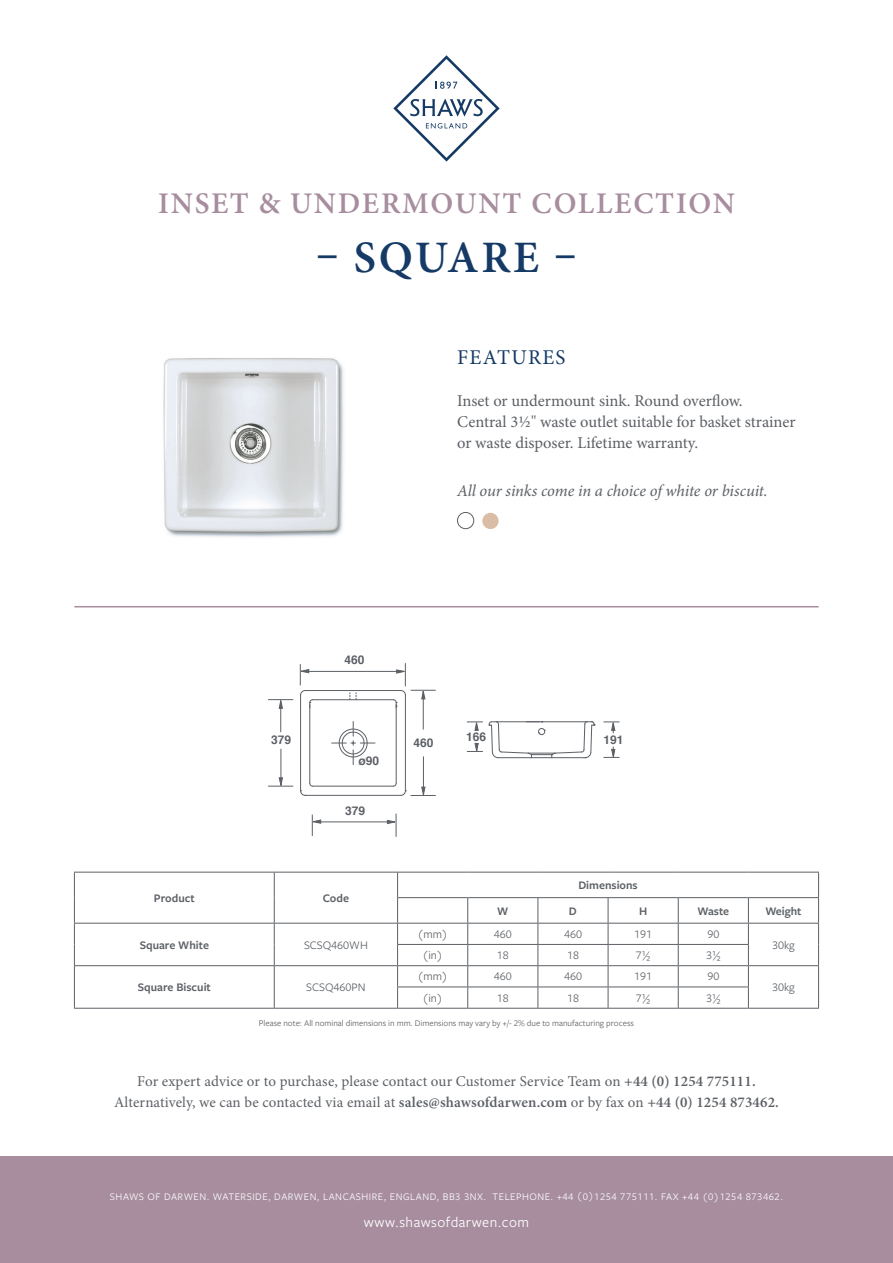
<style>
.page{position:relative;width:893px;height:1263px;background:#fff}
.page>*{position:absolute;margin:0;border:0;box-sizing:border-box;transform-origin:0 0}
.t1{font:600 45px "Minion Pro";letter-spacing:.06em;color:#153a65}
.t2{font:600 30px "Minion Pro";letter-spacing:.06em;color:#a78d9e}
.t3{font:21px "Minion Pro";letter-spacing:.06em;color:#153a65}
.t4{font:16.5px/21px "Minion Pro";color:#5c6065}
.t5{font:italic 16.5px "Minion Pro";letter-spacing:-.01em;color:#5c6065}
.t6{font:15px/21px "Minion Pro";letter-spacing:.01em;color:#5c6065;text-align:center}
.t7{font:15px "Freight Sans Pro";letter-spacing:.03em;color:#fff}
.Product_Text{font:12px "Freight Sans Pro";color:#5c6065}
.Product_Text-2{font:600 12px "Freight Sans Pro";color:#5c6065}
.t8{font:700 12px "Helvetica";color:#5c6065}
.t9{font:10.5px "Freight Sans Pro";letter-spacing:.05em;color:#fff}
.Product_Text-3{font:9px "Freight Sans Pro";color:#5c6065}
.s1{font-weight:600}
</style>
<div class="page">
<div style="left:457px;top:512px;width:17px;height:17px;border:1px solid #5c6065;border-radius:50%"></div>
<div style="left:482px;top:513px;width:17px;height:16px;background:#dabda4;border-radius:50%"></div>
<div style="left:0;top:1157px;width:893px;height:106px;background:#a78d9e"></div>
<svg style="left:393px;top:55px;width:107px;height:107px"></svg>
<img style="left:163px;top:358px;width:181px;height:179px">
<svg style="left:679px;top:898px;width:139px;height:110px"></svg>
<svg style="left:748px;top:898px;width:1px;height:110px"></svg>
<hr style="left:678px;top:872px;width:70px;height:1px;background:#5c6065">
<hr style="left:748px;top:872px;width:71px;height:1px;background:#5c6065">
<hr style="left:678px;top:897px;width:70px;height:1px;background:#5c6065">
<hr style="left:748px;top:897px;width:71px;height:1px;background:#5c6065">
<hr style="left:678px;top:923px;width:70px;height:1px;background:#5c6065">
<hr style="left:748px;top:923px;width:71px;height:1px;background:#5c6065">
<hr style="left:678px;top:944px;width:71px;height:1px;background:#5c6065">
<svg style="left:74px;top:872px;width:605px;height:136px"></svg>
<hr style="left:74px;top:1008px;width:200px;height:1px;background:#5c6065">
<hr style="left:274px;top:1008px;width:124px;height:1px;background:#5c6065">
<hr style="left:398px;top:965px;width:70px;height:1px;background:#5c6065">
<hr style="left:468px;top:965px;width:70px;height:1px;background:#5c6065">
<hr style="left:538px;top:965px;width:70px;height:1px;background:#5c6065">
<hr style="left:608px;top:965px;width:70px;height:1px;background:#5c6065">
<hr style="left:678px;top:965px;width:70px;height:1px;background:#5c6065">
<hr style="left:748px;top:965px;width:71px;height:1px;background:#5c6065">
<svg style="left:818px;top:872px;width:1px;height:136px"></svg>
<hr style="left:748px;top:1008px;width:71px;height:1px;background:#5c6065">
<hr style="left:397px;top:986px;width:71px;height:1px;background:#5c6065">
<hr style="left:468px;top:986px;width:70px;height:1px;background:#5c6065">
<hr style="left:538px;top:986px;width:70px;height:1px;background:#5c6065">
<hr style="left:608px;top:986px;width:70px;height:1px;background:#5c6065">
<hr style="left:678px;top:986px;width:71px;height:1px;background:#5c6065">
<hr style="left:398px;top:1008px;width:70px;height:1px;background:#5c6065">
<hr style="left:468px;top:1008px;width:70px;height:1px;background:#5c6065">
<hr style="left:538px;top:1008px;width:70px;height:1px;background:#5c6065">
<hr style="left:608px;top:1008px;width:70px;height:1px;background:#5c6065">
<hr style="left:678px;top:1008px;width:70px;height:1px;background:#5c6065">
<hr style="left:423px;top:691px;width:1px;height:38px;background:#5c6065">
<hr style="left:423px;top:756px;width:1px;height:39px;background:#5c6065">
<svg style="left:268px;top:699px;width:25px;height:10px"></svg>
<hr style="left:280px;top:700px;width:1px;height:32px;background:#5c6065">
<svg style="left:268px;top:777px;width:25px;height:10px"></svg>
<hr style="left:281px;top:749px;width:1px;height:37px;background:#5c6065">
<hr style="left:305px;top:690px;width:96px;height:1px;background:#5c6065">
<hr style="left:305px;top:795px;width:96px;height:1px;background:#5c6065">
<hr style="left:300px;top:695px;width:1px;height:96px;background:#5c6065">
<hr style="left:405px;top:695px;width:1px;height:96px;background:#5c6065">
<hr style="left:309px;top:702px;width:1px;height:81px;background:#5c6065">
<hr style="left:396px;top:702px;width:1px;height:81px;background:#5c6065">
<hr style="left:313px;top:699px;width:80px;height:1px;background:#5c6065">
<hr style="left:313px;top:786px;width:80px;height:1px;background:#5c6065">
<svg style="left:350px;top:693px;width:7px;height:7px"></svg>
<svg style="left:300px;top:782px;width:13px;height:14px"></svg>
<svg style="left:393px;top:782px;width:43px;height:14px"></svg>
<svg style="left:332px;top:721px;width:43px;height:44px"></svg>
<hr style="left:304px;top:671px;width:95px;height:1px;background:#5c6065">
<svg style="left:393px;top:663px;width:43px;height:45px"></svg>
<svg style="left:299px;top:664px;width:14px;height:44px"></svg>
<hr style="left:316px;top:821px;width:74px;height:1px;background:#5c6065">
<svg style="left:387px;top:814px;width:10px;height:23px"></svg>
<svg style="left:311px;top:815px;width:10px;height:21px"></svg>
<svg style="left:603px;top:721px;width:16px;height:12px"></svg>
<svg style="left:603px;top:747px;width:16px;height:11px"></svg>
<svg style="left:467px;top:721px;width:128px;height:38px"></svg>
<hr style="left:74px;top:606px;width:745px;height:1px;background:#a78d9e">
<h3 class="t2" style="left:158px;top:183px;width:578px">INSET &amp; UNDERMOUNT COLLECTION</h3>
<h3 class="t1" style="left:316px;top:226px;width:263px">– SQUARE –</h3>
<p class="t3" style="left:457px;top:343px;width:110px">FEATURES</p>
<p class="t4" style="left:457px;top:391px;width:340px">Inset or undermount sink. Round overflow.<br>Central 3½" waste outlet suitable for basket strainer or waste disposer. Lifetime warranty.</p>
<p class="t5" style="left:457px;top:479px;width:312px">All our sinks come in a choice of white or biscuit.</p>
<p class="t8" style="left:344px;top:650px;width:22px">460</p>
<p class="t8" style="left:271px;top:730px;width:22px">379</p>
<p class="t8" style="left:414px;top:733px;width:22px">460</p>
<p class="t8" style="left:359px;top:751px;width:22px">ø90</p>
<p class="t8" style="left:345px;top:801px;width:22px">379</p>
<p class="Product_Text-2" style="left:154px;top:890px;width:42px">Product</p>
<p class="Product_Text-2" style="left:323px;top:890px;width:28px">Code</p>
<p class="t8" style="left:466px;top:727px;width:22px">166</p>
<p class="t8" style="left:604px;top:730px;width:22px">191</p>
<p class="Product_Text-2" style="left:578px;top:877px;width:61px">Dimensions</p>
<p class="Product_Text-2" style="left:497px;top:902px;width:13px">W</p>
<p class="Product_Text-2" style="left:569px;top:902px;width:9px">D</p>
<p class="Product_Text-2" style="left:639px;top:902px;width:10px">H</p>
<p class="Product_Text-2" style="left:697px;top:902px;width:33px">Waste</p>
<p class="Product_Text-2" style="left:765px;top:902px;width:38px">Weight</p>
<p class="Product_Text-2" style="left:140px;top:936px;width:71px">Square White</p>
<p class="Product_Text" style="left:304px;top:937px;width:65px">SCSQ460WH</p>
<p class="Product_Text" style="left:417px;top:926px;width:32px">(mm)</p>
<p class="Product_Text" style="left:494px;top:926px;width:19px">460</p>
<p class="Product_Text" style="left:564px;top:926px;width:19px">460</p>
<p class="Product_Text" style="left:634px;top:926px;width:19px">191</p>
<p class="Product_Text" style="left:707px;top:926px;width:13px">90</p>
<p class="Product_Text" style="left:422px;top:947px;width:22px">(in)</p>
<p class="Product_Text" style="left:497px;top:947px;width:13px">18</p>
<p class="Product_Text" style="left:567px;top:947px;width:13px">18</p>
<p class="Product_Text" style="left:636px;top:947px;width:16px">7½</p>
<p class="Product_Text" style="left:706px;top:947px;width:16px">3½</p>
<p class="Product_Text" style="left:417px;top:968px;width:32px">(mm)</p>
<p class="Product_Text" style="left:494px;top:968px;width:19px">460</p>
<p class="Product_Text" style="left:564px;top:968px;width:19px">460</p>
<p class="Product_Text" style="left:634px;top:968px;width:19px">191</p>
<p class="Product_Text" style="left:707px;top:968px;width:13px">90</p>
<p class="Product_Text-2" style="left:138px;top:979px;width:75px">Square Biscuit</p>
<p class="Product_Text" style="left:306px;top:979px;width:61px">SCSQ460PN</p>
<p class="Product_Text" style="left:422px;top:990px;width:22px">(in)</p>
<p class="Product_Text" style="left:497px;top:990px;width:13px">18</p>
<p class="Product_Text" style="left:567px;top:990px;width:13px">18</p>
<p class="Product_Text" style="left:636px;top:990px;width:16px">7½</p>
<p class="Product_Text" style="left:706px;top:990px;width:16px">3½</p>
<p class="Product_Text-3" style="left:259px;top:1017px;width:377px">Please note: All nominal dimensions in mm. Dimensions may vary by +/- 2% due to manufacturing process</p>
<p class="Product_Text" style="left:772px;top:937px;width:24px">30kg</p>
<p class="Product_Text" style="left:772px;top:979px;width:24px">30kg</p>
<h3 class="t6" style="left:114px;top:1071px;width:666px">For expert advice or to purchase, please contact our Customer Service Team on <span class="s1">+44 (0) 1254 775111.<br></span>Alternatively, we can be contacted via email at <span class="s1">sales@shawsofdarwen.com</span> or by fax on <span class="s1">+44 (0) 1254 873462.</span></h3>
<p class="t9" style="left:110px;top:1189px;width:675px">SHAWS OF DARWEN. WATERSIDE, DARWEN, LANCASHIRE, ENGLAND, BB3 3NX. TELEPHONE. +44 (0)1254 775111. FAX +44 (0)1254 873462.</p>
<p class="t7" style="left:364px;top:1212px;width:167px">www.shawsofdarwen.com</p>
</div>
